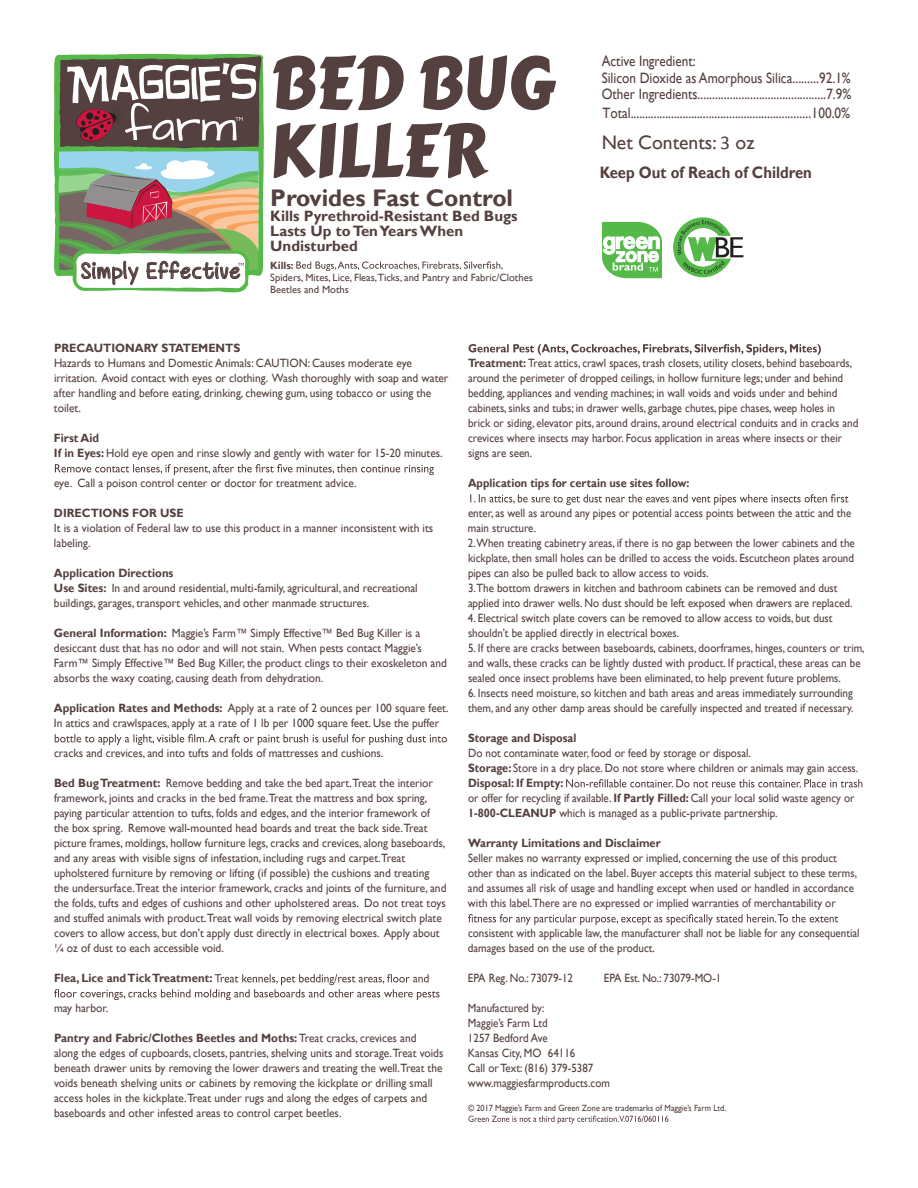
<style>
.page{position:relative;width:918px;height:1188px;background:#fff}
.page>*{position:absolute;margin:0;border:0;box-sizing:border-box;transform-origin:0 0}
.t1{font:73.5px/67.5px "Carter One";color:#54403e;scale:.9 1}
.t2{font:700 24px "Gill Sans";color:#54403e}
.t3{font:23.1px "Borders Divide But Hearts Shall Conquer";letter-spacing:.04em;color:#54403e}
.t4{font:19.5px "Gill Sans";color:#54403e}
.t5{font:700 16.5px "Gill Sans";color:#54403e;scale:.9 1}
.t6{font:15px/16.5px "Gill Sans";color:#54403e;scale:.88 1}
.t7{font:700 15px/15px "Gill Sans";color:#54403e}
.t8{font:12px/15px "Gill Sans";color:#54403e;scale:.95 1}
.t9{font:12px/15px "Gill Sans";color:#54403e;scale:.92 1}
.t10{font:700 12px "Gill Sans";color:#54403e;scale:.92 1}
.t11{font:700 12px "Gill Sans";color:#54403e;scale:.95 1}
.t12{font:10.5px/12px "Gill Sans";color:#54403e}
.t13{font:700 10.5px "Gill Sans";color:#54403e}
.t14{font:9px "Gill Sans";color:#54403e;scale:.92 1}
.s1{font-family:"Calibri"}
.s2{font-weight:700}
</style>
<div class="page">
<svg style="left:55px;top:464px;width:379px;height:11px"></svg>
<svg style="left:55px;top:734px;width:392px;height:11px"></svg>
<svg style="left:54px;top:974px;width:386px;height:26px"></svg>
<svg style="left:469px;top:344px;width:352px;height:11px"></svg>
<svg style="left:470px;top:494px;width:378px;height:11px"></svg>
<svg style="left:566px;top:779px;width:296px;height:8px"></svg>
<svg style="left:468px;top:914px;width:370px;height:11px"></svg>
<svg style="left:468px;top:1116px;width:200px;height:8px"></svg>
<svg style="left:296px;top:261px;width:207px;height:10px"></svg>
<svg style="left:54px;top:53px;width:210px;height:240px"></svg>
<svg style="left:673px;top:217px;width:70px;height:61px"></svg>
<svg style="left:602px;top:222px;width:60px;height:56px"></svg>
<h3 class="t3" style="left:81px;top:257px;width:161px">Simply Effective</h3>
<h1 class="t1" style="left:269px;top:50px;width:318px">BED BUG<br>KILLER</h1>
<h2 class="t2" style="left:270px;top:183px;width:244px">Provides Fast Control</h2>
<p class="t7" style="left:270px;top:209px;width:249px">Kills Pyrethroid-Resistant Bed Bugs<br>Lasts Up toTenYearsWhen<br>Undisturbed</p>
<p class="t13" style="left:270px;top:259px;width:25px">Kills:</p>
<p class="t12" style="left:270px;top:271px;width:264px">Spiders, Mites, Lice, Fleas,Ticks, and Pantry and Fabric/Clothes<br>Beetles and Moths</p>
<p class="t6" style="left:602px;top:53px;width:285px">Active Ingredient:<br>Silicon Dioxide as Amorphous Silica.........92.1%<br>Other Ingredients............................................7.9%</p>
<h3 class="t4" style="left:602px;top:131px;width:154px">Net Contents: <span class="s1">3</span> oz</h3>
<p class="t6" style="left:603px;top:105px;width:283px">Total..............................................................100.0%</p>
<h3 class="t5" style="left:600px;top:162px;width:237px">Keep Out of Reach of Children</h3>
<p class="t11" style="left:54px;top:341px;width:198px">PRECAUTIONARY STATEMENTS</p>
<p class="t8" style="left:54px;top:356px;width:417px">Hazards to Humans and Domestic Animals: CAUTION: Causes moderate eye irritation. Avoid contact with eyes or clothing. Wash thoroughly with soap and water after handling and before eating, drinking, chewing gum, using tobacco or using the toilet.</p>
<p class="t8" style="left:54px;top:431px;width:411px"><span class="s2">First Aid<br>If in Eyes:</span> Hold eye open and rinse slowly and gently with water for 15-20 minutes.</p>
<p class="t8" style="left:54px;top:476px;width:320px">eye. Call a poison control center or doctor for treatment advice.</p>
<p class="t11" style="left:54px;top:506px;width:138px">DIRECTIONS FOR USE</p>
<p class="t8" style="left:54px;top:521px;width:401px">It is a violation of Federal law to use this product in a manner inconsistent with its labeling.</p>
<p class="t8" style="left:54px;top:566px;width:384px"><span class="s2">Application Directions<br>Use Sites:</span> In and around residential, multi-family, agricultural, and recreational buildings, garages, transport vehicles, and other manmade structures.</p>
<p class="t8" style="left:54px;top:626px;width:415px"><span class="s2">General Information:</span> Maggie’s Farm™ Simply Effective™ Bed Bug Killer is a desiccant dust that has no odor and will not stain. When pests contact Maggie’s Farm™ Simply Effective™ Bed Bug Killer, the product clings to their exoskeleton and absorbs the waxy coating, causing death from dehydration.</p>
<p class="t8" style="left:54px;top:701px;width:417px"><span class="s2">Application Rates and Methods:</span> Apply at a rate of 2 ounces per 100 square feet.<br>In attics and crawlspaces, apply at a rate of 1 lb per 1000 square feet. Use the puffer</p>
<p class="t8" style="left:54px;top:746px;width:348px">cracks and crevices, and into tufts and folds of mattresses and cushions.</p>
<p class="t8" style="left:54px;top:776px;width:415px"><span class="s2">Bed BugTreatment:</span> Remove bedding and take the bed apart.Treat the interior framework, joints and cracks in the bed frame.Treat the mattress and box spring, paying particular attention to tufts, folds and edges, and the interior framework of the box spring. Remove wall-mounted head boards and treat the back side.Treat picture frames, moldings, hollow furniture legs, cracks and crevices, along baseboards, and any areas with visible signs of infestation, including rugs and carpet.Treat upholstered furniture by removing or lifting (if possible) the cushions and treating the undersurface.Treat the interior framework, cracks and joints of the furniture, and the folds, tufts and edges of cushions and other upholstered areas. Do not treat toys and stuffed animals with product.Treat wall voids by removing electrical switch plate covers to allow access, but don’t apply dust directly in electrical boxes. Apply about ¼ oz of dust to each accessible void.</p>
<p class="t11" style="left:54px;top:971px;width:168px">Flea, Lice andTickTreatment:</p>
<p class="t8" style="left:54px;top:1001px;width:59px">may harbor.</p>
<p class="t8" style="left:54px;top:1031px;width:411px"><span class="s2">Pantry and Fabric/Clothes Beetles and Moths:</span> Treat cracks, crevices and along the edges of cupboards, closets, pantries, shelving units and storage.Treat voids beneath drawer units by removing the lower drawers and treating the well.Treat the voids beneath shelving units or cabinets by removing the kickplate or drilling small access holes in the kickplate.Treat under rugs and along the edges of carpets and baseboards and other infested areas to control carpet beetles.</p>
<p class="t9" style="left:468px;top:356px;width:426px"><span class="s2">Treatment:</span> Treat attics, crawl spaces, trash closets, utility closets, behind baseboards, around the perimeter of dropped ceilings, in hollow furniture legs; under and behind bedding, appliances and vending machines; in wall voids and voids under and behind cabinets, sinks and tubs; in drawer wells, garbage chutes, pipe chases, weep holes in brick or siding, elevator pits, around drains, around electrical conduits and in cracks and crevices where insects may harbor. Focus application in areas where insects or their signs are seen.</p>
<p class="t10" style="left:468px;top:476px;width:242px">Application tips for certain use sites follow:</p>
<p class="t9" style="left:468px;top:506px;width:422px">enter, as well as around any pipes or potential access points between the attic and the main structure.<br>2.When treating cabinetry areas, if there is no gap between the lower cabinets and the kickplate, then small holes can be drilled to access the voids. Escutcheon plates around pipes can also be pulled back to allow access to voids.<br>3.The bottom drawers in kitchen and bathroom cabinets can be removed and dust applied into drawer wells. No dust should be left exposed when drawers are replaced.</p>
<p class="t9" style="left:468px;top:611px;width:398px">4. Electrical switch plate covers can be removed to allow access to voids, but dust shouldn’t be applied directly in electrical boxes.</p>
<p class="t9" style="left:468px;top:641px;width:433px">5. If there are cracks between baseboards, cabinets, doorframes, hinges, counters or trim, and walls, these cracks can be lightly dusted with product. If practical, these areas can be sealed once insect problems have been eliminated, to help prevent future problems.</p>
<p class="t9" style="left:468px;top:686px;width:421px">6. Insects need moisture, so kitchen and bath areas and areas immediately surrounding them, and any other damp areas should be carefully inspected and treated if necessary.</p>
<p class="t10" style="left:468px;top:731px;width:119px">Storage and Disposal</p>
<p class="t9" style="left:468px;top:746px;width:426px">Do not contaminate water, food or feed by storage or disposal.<br><span class="s2">Storage:</span> Store in a dry place. Do not store where children or animals may gain access.<br><span class="s2">Disposal: If Empty:<br></span>or offer for recycling if available. <span class="s2">If Partly Filled:</span> Call your local solid waste agency or <span class="s2">1-800-CLEANUP</span> which is managed as a public-private partnership.</p>
<p class="t10" style="left:468px;top:836px;width:211px">Warranty Limitations and Disclaimer</p>
<p class="t9" style="left:468px;top:851px;width:424px">Seller makes no warranty expressed or implied, concerning the use of this product other than as indicated on the label. Buyer accepts this material subject to these terms, and assumes all risk of usage and handling except when used or handled in accordance with this label.There are no expressed or implied warranties of merchantability or</p>
<p class="t9" style="left:468px;top:926px;width:427px">consistent with applicable law, the manufacturer shall not be liable for any consequential damages based on the use of the product.</p>
<p class="t9" style="left:468px;top:971px;width:116px">EPA Reg. No.: 73079-12</p>
<p class="t9" style="left:604px;top:971px;width:129px">EPA Est. No.: 73079-MO-1</p>
<p class="t9" style="left:468px;top:1001px;width:156px">Manufactured by:<br>Maggie’s Farm Ltd<br>1257 Bedford Ave<br>Kansas City, MO 64116<br>Call or Text: (816) 379-5387 www.maggiesfarmproducts.com</p>
<p class="t14" style="left:468px;top:1103px;width:282px">© 2017 Maggie’s Farm and Green Zone are trademarks of Maggie’s Farm Ltd.</p>
</div>
